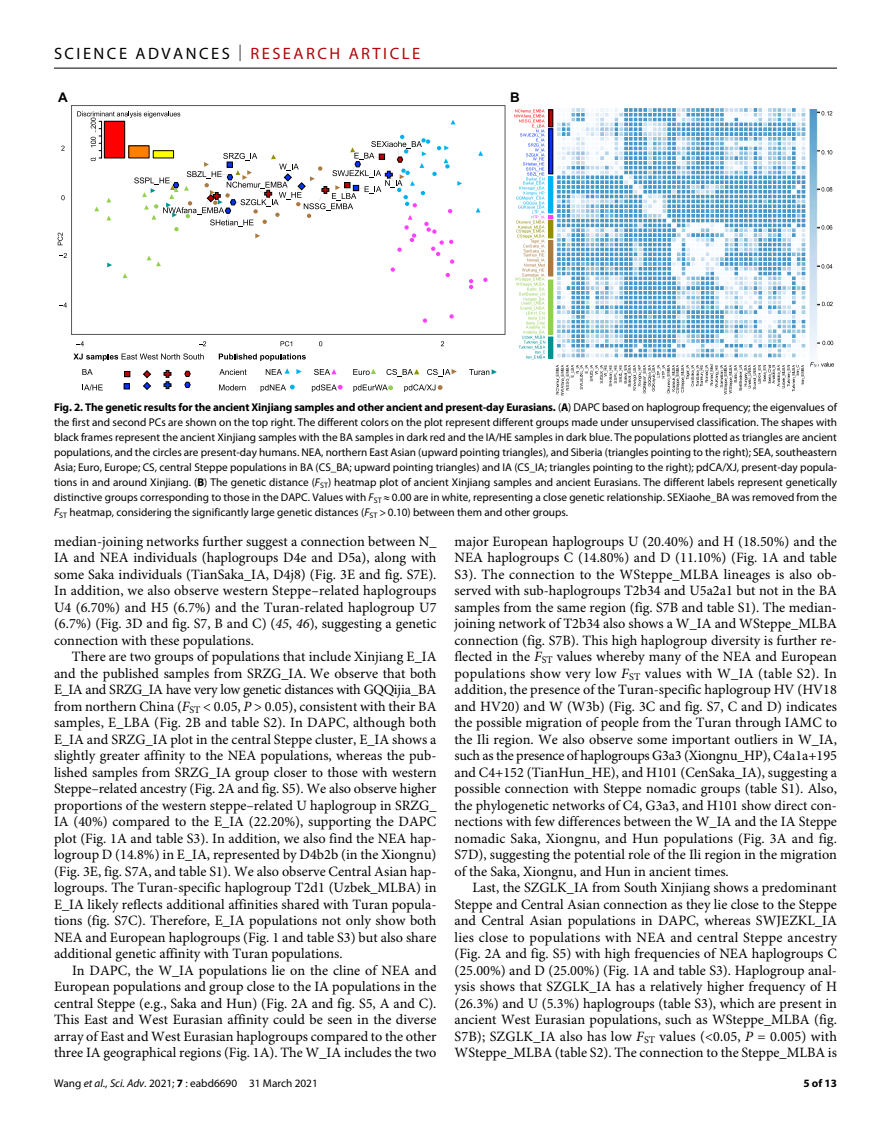
<style>
.page{position:relative;width:891px;height:1134px;background:#fff}
.page>*{position:absolute;margin:0;border:0;box-sizing:border-box;transform-origin:0 0}
.t1{font:16.5px "Myriad Pro";letter-spacing:.15em;color:#000}
.t2{font:14.25px/16.5px "Minion Pro";color:#000;text-align:justify}
.t3{font:700 13.35px "Arial";color:#000}
.t4{font:11.25px/15px "Myriad Pro";color:#000;text-align:justify}
.t5{font:700 11.25px "Myriad Pro";color:#000}
.s1{font-weight:300}
.s2{color:#b10508}
.s3{font-weight:700}
.s4{font-style:italic}
</style>
<div class="page">
<hr style="left:54px;top:68px;width:783px;height:1px;background:#000">
<svg style="left:73px;top:353px;width:131px;height:8px"></svg>
<svg style="left:219px;top:354px;width:87px;height:7px"></svg>
<svg style="left:82px;top:369px;width:11px;height:6px"></svg>
<svg style="left:219px;top:369px;width:28px;height:6px"></svg>
<svg style="left:84px;top:384px;width:19px;height:6px"></svg>
<svg style="left:219px;top:385px;width:27px;height:5px"></svg>
<svg style="left:124px;top:371px;width:6px;height:6px"></svg>
<svg style="left:143px;top:370px;width:8px;height:20px"></svg>
<svg style="left:164px;top:370px;width:8px;height:19px"></svg>
<svg style="left:184px;top:371px;width:7px;height:17px"></svg>
<svg style="left:124px;top:383px;width:6px;height:6px"></svg>
<svg style="left:353px;top:369px;width:23px;height:6px"></svg>
<svg style="left:266px;top:368px;width:24px;height:7px"></svg>
<svg style="left:261px;top:385px;width:34px;height:7px"></svg>
<svg style="left:296px;top:369px;width:6px;height:5px"></svg>
<svg style="left:312px;top:384px;width:31px;height:8px"></svg>
<svg style="left:353px;top:385px;width:40px;height:7px"></svg>
<svg style="left:469px;top:369px;width:28px;height:6px"></svg>
<svg style="left:386px;top:369px;width:33px;height:8px"></svg>
<svg style="left:314px;top:369px;width:23px;height:6px"></svg>
<svg style="left:404px;top:384px;width:39px;height:8px"></svg>
<svg style="left:427px;top:369px;width:30px;height:8px"></svg>
<svg style="left:71px;top:105px;width:435px;height:230px"></svg>
<svg style="left:77px;top:341px;width:7px;height:5px"></svg>
<svg style="left:199px;top:341px;width:7px;height:5px"></svg>
<svg style="left:319px;top:341px;width:3px;height:5px"></svg>
<svg style="left:441px;top:341px;width:3px;height:5px"></svg>
<svg style="left:281px;top:341px;width:11px;height:5px"></svg>
<svg style="left:61px;top:146px;width:4px;height:5px"></svg>
<svg style="left:61px;top:195px;width:4px;height:5px"></svg>
<svg style="left:60px;top:253px;width:7px;height:5px"></svg>
<svg style="left:60px;top:303px;width:7px;height:5px"></svg>
<svg style="left:58px;top:233px;width:5px;height:12px"></svg>
<svg style="left:449px;top:314px;width:5px;height:5px"></svg>
<svg style="left:483px;top:278px;width:5px;height:4px"></svg>
<svg style="left:469px;top:279px;width:4px;height:10px"></svg>
<svg style="left:478px;top:151px;width:5px;height:5px"></svg>
<svg style="left:476px;top:208px;width:5px;height:5px"></svg>
<svg style="left:423px;top:318px;width:4px;height:5px"></svg>
<svg style="left:77px;top:111px;width:385px;height:167px"></svg>
<svg style="left:514px;top:108px;width:320px;height:287px"></svg>
<p class="t1" style="left:54px;top:40px;width:368px">SCIENCE ADVANCES <span class="s1">|</span> <span class="s2">RESEARCH ARTICLE</span></p>
<p class="t3" style="left:58px;top:88px;width:11px">A</p>
<p class="t3" style="left:510px;top:88px;width:11px">B</p>
<p class="t4" style="left:54px;top:400px;width:785px"><span class="s3">Fig. 2. The genetic results for the ancient Xinjiang samples and other ancient and present-day Eurasians.</span> (<span class="s3">A</span>) DAPC based on haplogroup frequency; the eigenvalues of the first and second PCs are shown on the top right. The different colors on the plot represent different groups made under unsupervised classification. The shapes with black frames represent the ancient Xinjiang samples with the BA samples in dark red and the IA/HE samples in dark blue. The populations plotted as triangles are ancient populations, and the circles are present-day humans. NEA, northern East Asian (upward pointing triangles), and Siberia (triangles pointing to the right); SEA, southeastern Asia; Euro, Europe; CS, central Steppe populations in BA (CS_BA; upward pointing triangles) and IA (CS_IA; triangles pointing to the right); pdCA/XJ, present-day popula&shy;tions in and around Xinjiang. (<span class="s3">B</span>) The genetic distance (<span class="s4">F</span><sub>ST</sub>) heatmap plot of ancient Xinjiang samples and ancient Eurasians. The different labels represent genetically distinctive groups corresponding to those in the DAPC. Values with <span class="s4">F</span><sub>ST</sub> ≈ 0.00 are in white, representing a close genetic relationship. SEXiaohe_BA was removed from the <span class="s4">F</span><sub>ST</sub> heatmap, considering the significantly large genetic distances (<span class="s4">F</span><sub>ST</sub> &gt; 0.10) between them and other groups.</p>
<p class="t2" style="left:54px;top:534px;width:384px">median-joining networks further suggest a connection between N_ IA and NEA individuals (haplogroups D4e and D5a), along with some Saka individuals (TianSaka_IA, D4j8) (Fig. 3E and fig. S7E).<br>In addition, we also observe western Steppe–related haplogroups U4 (6.70%) and H5 (6.7%) and the Turan-related haplogroup U7 (6.7%) (Fig. 3D and fig. S7, B and C) (<span class="s4">45</span>, <span class="s4">46</span>), suggesting a genetic connection with these populations.</p>
<p class="t2" style="left:54px;top:650px;width:384px;text-indent:18px">There are two groups of populations that include Xinjiang E_IA and the published samples from SRZG_IA. We observe that both E_IA and SRZG_IA have very low genetic distances with GQQijia_BA from northern China (<span class="s4">F</span><sub>ST</sub> &lt; 0.05, <span class="s4">P</span> &gt; 0.05), consistent with their BA samples, E_LBA (Fig. 2B and table S2). In DAPC, although both E_IA and SRZG_IA plot in the central Steppe cluster, E_IA shows a slightly greater affinity to the NEA populations, whereas the pub&shy;lished samples from SRZG_IA group closer to those with western Steppe–related ancestry (Fig. 2A and fig. S5). We also observe higher proportions of the western steppe–related U haplogroup in SRZG_ IA (40%) compared to the E_IA (22.20%), supporting the DAPC plot (Fig. 1A and table S3). In addition, we also find the NEA hap&shy;logroup D (14.8%) in E_IA, represented by D4b2b (in the Xiongnu) (Fig. 3E, fig. S7A, and table S1). We also observe Central Asian hap&shy;logroups. The Turan-specific haplogroup T2d1 (Uzbek_MLBA) in E_IA likely reflects additional affinities shared with Turan popula&shy;tions (fig. S7C). Therefore, E_IA populations not only show both NEA and European haplogroups (Fig. 1 and table S3) but also share additional genetic affinity with Turan populations.</p>
<p class="t2" style="left:54px;top:963px;width:384px;text-indent:18px">In DAPC, the W_IA populations lie on the cline of NEA and European populations and group close to the IA populations in the central Steppe (e.g., Saka and Hun) (Fig. 2A and fig. S5, A and C).<br>This East and West Eurasian affinity could be seen in the diverse array of East and West Eurasian haplogroups compared to the other three IA geographical regions (Fig. 1A). The W_IA includes the two</p>
<p class="t4" style="left:54px;top:1076px;width:265px">Wang <span class="s4">et al</span>., <span class="s4">Sci. Adv.</span> 2021; <span class="s3">7</span> : eabd6690 31 March 2021</p>
<p class="t2" style="left:455px;top:534px;width:384px">major European haplogroups U (20.40%) and H (18.50%) and the NEA haplogroups C (14.80%) and D (11.10%) (Fig. 1A and table S3). The connection to the WSteppe_MLBA lineages is also ob&shy;served with sub-haplogroups T2b34 and U5a2a1 but not in the BA samples from the same region (fig. S7B and table S1). The median&shy;joining network of T2b34 also shows a W_IA and WSteppe_MLBA connection (fig. S7B). This high haplogroup diversity is further re&shy;flected in the <span class="s4">F</span><sub>ST</sub> values whereby many of the NEA and European populations show very low <span class="s4">F</span><sub>ST</sub> values with W_IA (table S2). In addition, the presence of the Turan-specific haplogroup HV (HV18 and HV20) and W (W3b) (Fig. 3C and fig. S7, C and D) indicates the possible migration of people from the Turan through IAMC to the Ili region. We also observe some important outliers in W_IA, such as the presence of haplogroups G3a3 (Xiongnu_HP), C4a1a+195 and C4+152 (TianHun_HE), and H101 (CenSaka_IA), suggesting a possible connection with Steppe nomadic groups (table S1). Also, the phylogenetic networks of C4, G3a3, and H101 show direct con&shy;nections with few differences between the W_IA and the IA Steppe nomadic Saka, Xiongnu, and Hun populations (Fig. 3A and fig.<br>S7D), suggesting the potential role of the Ili region in the migration of the Saka, Xiongnu, and Hun in ancient times.</p>
<p class="t2" style="left:455px;top:881px;width:384px;text-indent:18px">Last, the SZGLK_IA from South Xinjiang shows a predominant Steppe and Central Asian connection as they lie close to the Steppe and Central Asian populations in DAPC, whereas SWJEZKL_IA lies close to populations with NEA and central Steppe ancestry (Fig. 2A and fig. S5) with high frequencies of NEA haplogroups C (25.00%) and D (25.00%) (Fig. 1A and table S3). Haplogroup anal&shy;ysis shows that SZGLK_IA has a relatively higher frequency of H (26.3%) and U (5.3%) haplogroups (table S3), which are present in ancient West Eurasian populations, such as WSteppe_MLBA (fig.<br>S7B); SZGLK_IA also has low <span class="s4">F</span><sub>ST</sub> values (&lt;0.05, <span class="s4">P</span> = 0.005) with WSteppe_MLBA (table S2). The connection to the Steppe_MLBA is</p>
<p class="t5" style="left:803px;top:1074px;width:35px">5 of 13</p>
</div>
